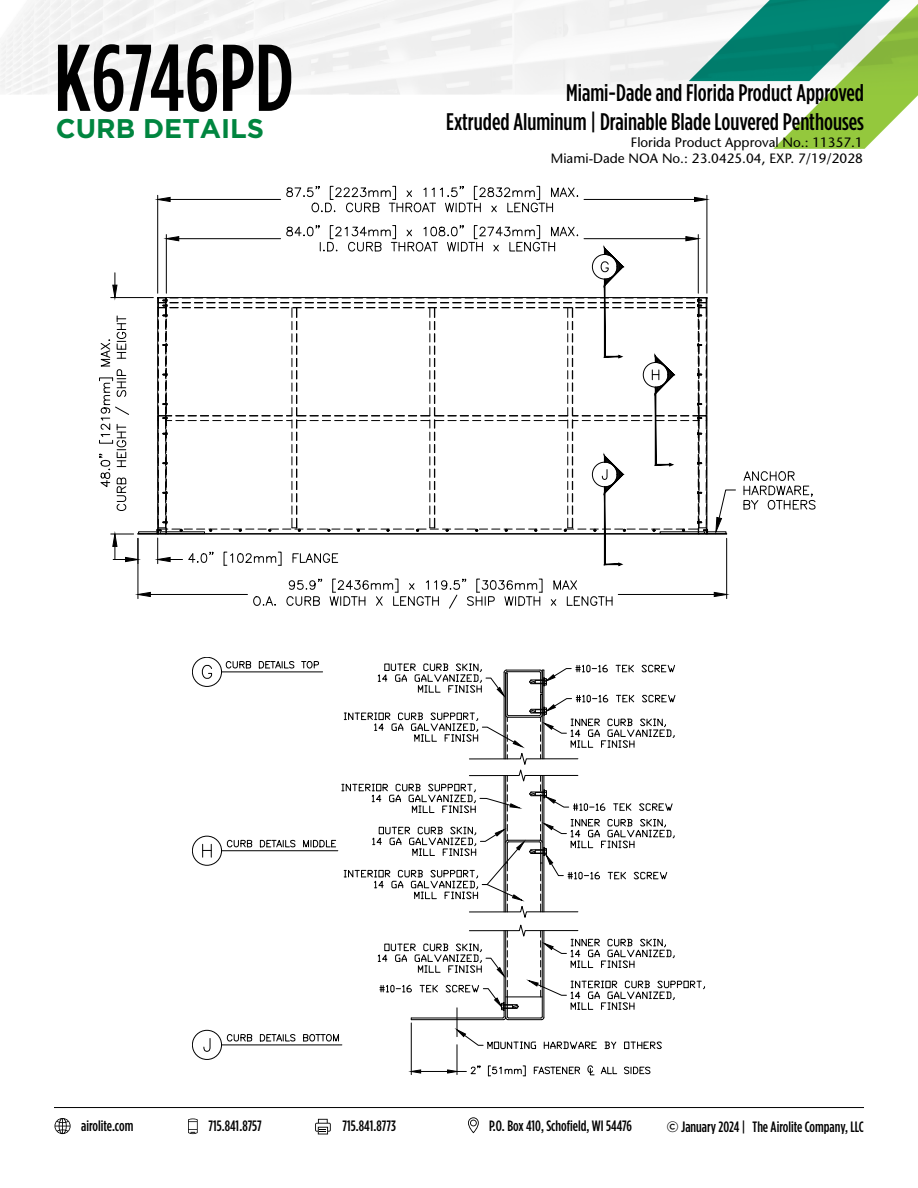
<style>
.page{position:relative;width:918px;height:1188px;background:#fff}
.page>*{position:absolute;margin:0;border:0;box-sizing:border-box;transform-origin:0 0}
.t1{font:500 94.5px "Gotham Condensed";color:#000}
.t2{font:700 27px "Gotham";color:#00853f}
.t3{font:500 24px/28.8px "Gotham Condensed";color:#000;text-align:right}
.t4{font:500 15px "Gotham Condensed";color:#000}
.t5{font:500 13.5px/16.2px "Stone Sans Std";color:#000;text-align:right}
.s1{font-family:"Gotham"}
</style>
<div class="page">
<img style="left:0;top:0;width:918px;height:149px">
<hr style="left:54px;top:1107px;width:810px;height:1px;background:#000">
<svg style="left:55px;top:1118px;width:16px;height:16px"></svg>
<svg style="left:188px;top:1119px;width:10px;height:15px"></svg>
<svg style="left:315px;top:1119px;width:16px;height:15px"></svg>
<svg style="left:468px;top:1117px;width:11px;height:16px"></svg>
<svg style="left:743px;top:471px;width:73px;height:39px"></svg>
<hr style="left:157px;top:195px;width:1px;height:98px;background:#000">
<hr style="left:707px;top:195px;width:1px;height:98px;background:#000">
<hr style="left:170px;top:199px;width:111px;height:1px;background:#000">
<hr style="left:584px;top:199px;width:110px;height:1px;background:#000">
<svg style="left:157px;top:197px;width:14px;height:5px"></svg>
<svg style="left:694px;top:197px;width:14px;height:5px"></svg>
<svg style="left:286px;top:186px;width:292px;height:27px"></svg>
<hr style="left:726px;top:538px;width:1px;height:61px;background:#000">
<hr style="left:138px;top:538px;width:1px;height:61px;background:#000">
<hr style="left:618px;top:594px;width:96px;height:1px;background:#000">
<hr style="left:150px;top:594px;width:97px;height:1px;background:#000">
<svg style="left:714px;top:592px;width:13px;height:5px"></svg>
<svg style="left:137px;top:592px;width:14px;height:5px"></svg>
<svg style="left:288px;top:578px;width:34px;height:12px"></svg>
<svg style="left:553px;top:580px;width:24px;height:10px"></svg>
<svg style="left:253px;top:596px;width:23px;height:10px"></svg>
<svg style="left:286px;top:596px;width:34px;height:10px"></svg>
<svg style="left:329px;top:578px;width:214px;height:31px"></svg>
<svg style="left:551px;top:599px;width:6px;height:7px"></svg>
<svg style="left:567px;top:596px;width:46px;height:10px"></svg>
<svg style="left:99px;top:225px;width:637px;height:341px"></svg>
<div style="left:160px;top:532px;width:45px;height:2px;border:1px solid #000"></div>
<div style="left:660px;top:532px;width:44px;height:2px;border:1px solid #000"></div>
<hr style="left:411px;top:1023px;width:1px;height:52px;background:#000">
<hr style="left:457px;top:1045px;width:1px;height:30px;background:#000">
<svg style="left:411px;top:1065px;width:70px;height:9px"></svg>
<svg style="left:488px;top:1065px;width:38px;height:12px"></svg>
<svg style="left:534px;top:1066px;width:46px;height:8px"></svg>
<svg style="left:587px;top:1065px;width:30px;height:11px"></svg>
<svg style="left:624px;top:1066px;width:27px;height:8px"></svg>
<hr style="left:222px;top:672px;width:101px;height:1px;background:#000">
<div style="left:192px;top:657px;width:30px;height:29px;border:1px solid #000;border-radius:50%"></div>
<svg style="left:226px;top:661px;width:25px;height:8px"></svg>
<svg style="left:259px;top:661px;width:36px;height:8px"></svg>
<svg style="left:302px;top:661px;width:17px;height:8px"></svg>
<svg style="left:202px;top:665px;width:10px;height:14px"></svg>
<hr style="left:222px;top:850px;width:116px;height:1px;background:#000">
<div style="left:192px;top:836px;width:30px;height:29px;border:1px solid #000;border-radius:50%"></div>
<svg style="left:227px;top:840px;width:25px;height:8px"></svg>
<svg style="left:260px;top:840px;width:36px;height:8px"></svg>
<svg style="left:303px;top:840px;width:33px;height:8px"></svg>
<svg style="left:202px;top:844px;width:10px;height:13px"></svg>
<hr style="left:222px;top:1045px;width:120px;height:1px;background:#000">
<div style="left:192px;top:1030px;width:30px;height:29px;border:1px solid #000;border-radius:50%"></div>
<svg style="left:227px;top:1034px;width:25px;height:8px"></svg>
<svg style="left:260px;top:1034px;width:36px;height:8px"></svg>
<svg style="left:303px;top:1034px;width:36px;height:8px"></svg>
<svg style="left:203px;top:1038px;width:8px;height:14px"></svg>
<svg style="left:342px;top:663px;width:334px;height:255px"></svg>
<svg style="left:377px;top:924px;width:328px;height:125px"></svg>
<h1 class="t1" style="left:54px;top:26px;width:241px">K6746PD</h1>
<h2 class="t2" style="left:56px;top:110px;width:210px">CURB DETAILS</h2>
<h3 class="t3" style="left:446px;top:78px;width:419px">Miami-Dade and Florida Product Approved<br>Extruded Aluminum | Drainable Blade Louvered Penthouses</h3>
<p class="t5" style="left:551px;top:134px;width:313px">Florida Product Approval No.: 11357.1<br>Miami-Dade NOA No.: 23.0425.04, EXP. 7/19/2028</p>
<p class="t4" style="left:81px;top:1117px;width:54px">airolite.com</p>
<p class="t4" style="left:209px;top:1117px;width:55px">715.841.8757</p>
<p class="t4" style="left:343px;top:1117px;width:55px">715.841.8773</p>
<p class="t4" style="left:489px;top:1117px;width:145px">P.O. Box 410, Schofield, WI 54476</p>
<p class="t4" style="left:666px;top:1119px;width:199px"><span class="s1">©</span> January 2024 | The Airolite Company, LLC</p>
</div>
